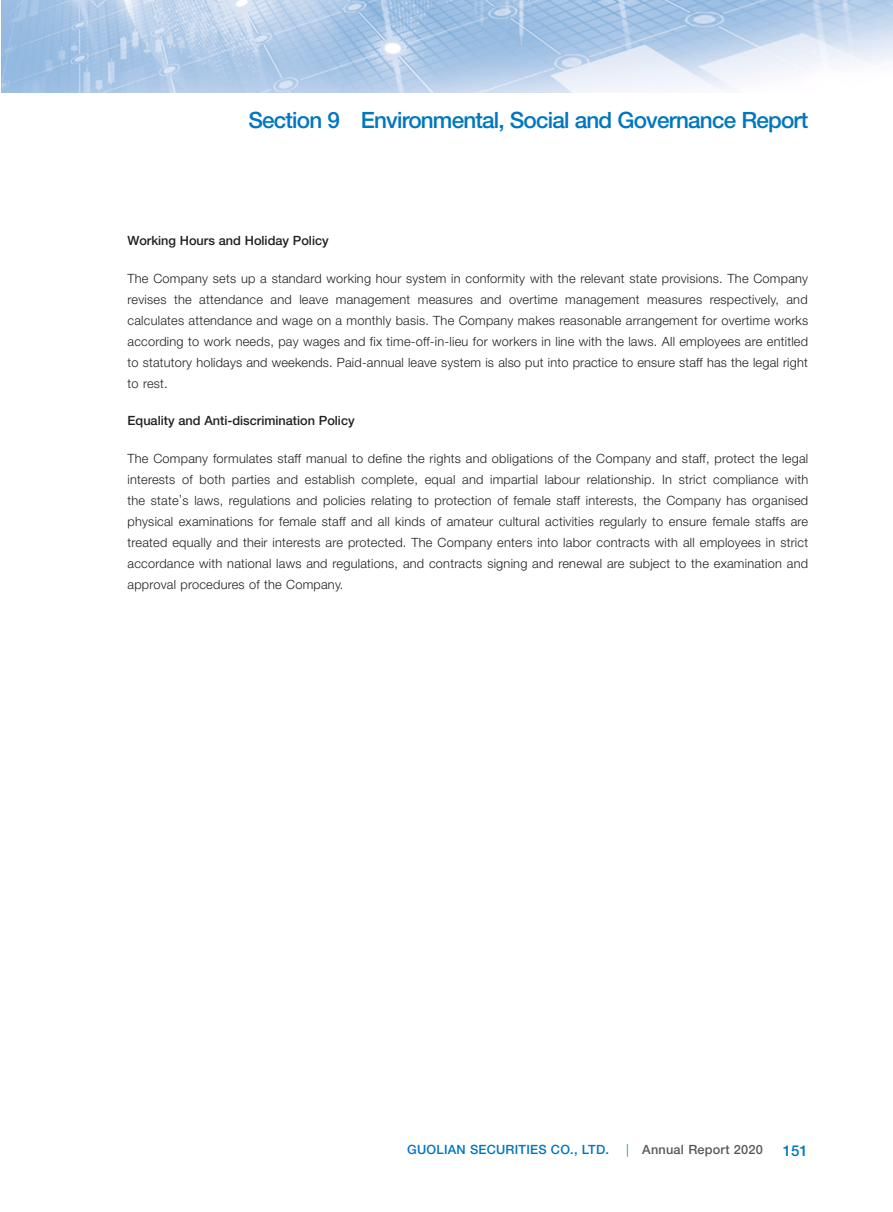
<style>
.page{position:relative;width:893px;height:1212px;background:#fff}
.page>*{position:absolute;margin:0;border:0;box-sizing:border-box;transform-origin:0 0}
.t1{font:500 22.5px "Helvetica Neue LT Std";letter-spacing:-.035em;color:#0077bf}
.t2{font:500 15px "Helvetica Neue LT Std";color:#0077bf}
.Body_Text{font:300 12.75px/21px "Helvetica Neue LT Std";letter-spacing:.015em;color:#231f20;text-align:justify}
.Heading_3{font:500 12.75px "Helvetica Neue LT Std";color:#231f20}
.t3{font:500 12.75px "Helvetica Neue LT Std";letter-spacing:.015em;color:#0077bf}
.t4{font:500 12.75px "Helvetica Neue LT Std";letter-spacing:.015em;color:#57585a}
.s1{font-weight:300;color:#0077bf}
</style>
<div class="page">
<img style="left:1px;top:0;width:892px;height:93px">
<h1 class="t1" style="left:248px;top:106px;width:561px">Section 9 Environmental, Social and Governance Report</h1>
<p class="Heading_3" style="left:128px;top:233px;width:203px">Working Hours and Holiday Policy</p>
<p class="Body_Text" style="left:128px;top:267px;width:682px">The Company sets up a standard working hour system in conformity with the relevant state provisions. The Company revises the attendance and leave management measures and overtime management measures respectively, and calculates attendance and wage on a monthly basis. The Company makes reasonable arrangement for overtime works according to work needs, pay wages and fix time-off-in-lieu for workers in line with the laws. All employees are entitled to statutory holidays and weekends. Paid-annual leave system is also put into practice to ensure staff has the legal right to rest.</p>
<p class="Heading_3" style="left:128px;top:413px;width:229px">Equality and Anti-discrimination Policy</p>
<p class="Body_Text" style="left:128px;top:447px;width:682px">The Company formulates staff manual to define the rights and obligations of the Company and staff, protect the legal interests of both parties and establish complete, equal and impartial labour relationship. In strict compliance with the state’s laws, regulations and policies relating to protection of female staff interests, the Company has organised physical examinations for female staff and all kinds of amateur cultural activities regularly to ensure female staffs are treated equally and their interests are protected. The Company enters into labor contracts with all employees in strict accordance with national laws and regulations, and contracts signing and renewal are subject to the examination and approval procedures of the Company.</p>
<p class="t3" style="left:407px;top:1142px;width:203px">GUOLIAN SECURITIES CO., LTD.</p>
<p class="t4" style="left:626px;top:1142px;width:138px"><span class="s1">|</span> Annual Report 2020</p>
<p class="t2" style="left:783px;top:1142px;width:26px">151</p>
</div>
